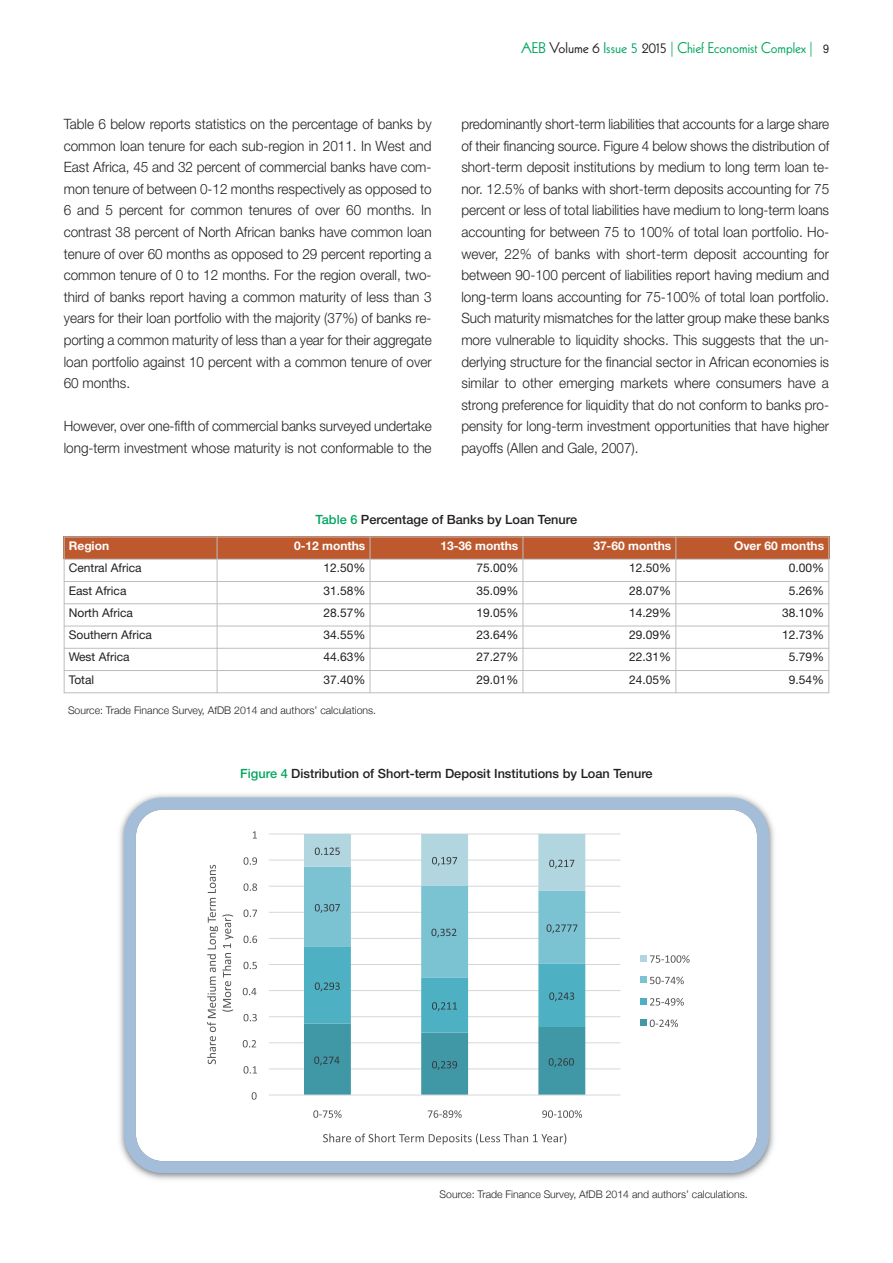
<style>
.page{position:relative;width:893px;height:1263px;background:#fff}
.page>*{position:absolute;margin:0;border:0;box-sizing:border-box;transform-origin:0 0}
.t1{font:15px "Kabel";color:#00a65f}
.t2{font:300 14.25px/21.6px "Helvetica Neue LT";color:#231f20;text-align:justify;scale:.95 1}
.t3{font:500 12.75px "Helvetica Neue LT";color:#231f20}
.t4{font:12px "Helvetica Neue LT";color:#231f20}
.t5{font:700 12px "Helvetica Neue LT";color:#fff}
.t6{font:300 10.5px "Helvetica Neue";color:#231f20}
.s1{color:#231f20}
.s2{font-family:"Helvetica Neue LT";font-size:12px;color:#231f20}
.s3{color:#00a65f}
</style>
<div class="page">
<div style="left:64px;top:537px;width:153px;height:22px;background:#be592d"></div>
<div style="left:217px;top:537px;width:153px;height:22px;background:#be592d"></div>
<div style="left:370px;top:537px;width:153px;height:22px;background:#be592d"></div>
<div style="left:523px;top:537px;width:153px;height:22px;background:#be592d"></div>
<div style="left:676px;top:537px;width:153px;height:22px;background:#be592d"></div>
<hr style="left:64px;top:537px;width:1px;height:156px;background:#bcbdc0">
<hr style="left:217px;top:537px;width:1px;height:156px;background:#bcbdc0">
<hr style="left:370px;top:537px;width:1px;height:156px;background:#bcbdc0">
<hr style="left:523px;top:537px;width:1px;height:156px;background:#bcbdc0">
<hr style="left:675px;top:537px;width:1px;height:156px;background:#bcbdc0">
<hr style="left:828px;top:537px;width:1px;height:156px;background:#bcbdc0">
<hr style="left:64px;top:537px;width:765px;height:1px;background:#bcbdc0">
<hr style="left:64px;top:559px;width:765px;height:1px;background:#bcbdc0">
<hr style="left:64px;top:581px;width:765px;height:1px;background:#bcbdc0">
<hr style="left:64px;top:603px;width:765px;height:1px;background:#bcbdc0">
<hr style="left:64px;top:626px;width:765px;height:1px;background:#bcbdc0">
<hr style="left:64px;top:648px;width:765px;height:1px;background:#bcbdc0">
<hr style="left:64px;top:670px;width:765px;height:1px;background:#bcbdc0">
<hr style="left:64px;top:692px;width:765px;height:1px;background:#bcbdc0">
<img style="left:119px;top:794px;width:655px;height:386px">
<svg style="left:124px;top:797px;width:645px;height:376px"></svg>
<p class="t2" style="left:64px;top:114px;width:389px">Table 6 below reports statistics on the percentage of banks by common loan tenure for each sub-region in 2011. In West and East Africa, 45 and 32 percent of commercial banks have com&shy;mon tenure of between 0-12 months respectively as opposed to 6 and 5 percent for common tenures of over 60 months. In contrast 38 percent of North African banks have common loan tenure of over 60 months as opposed to 29 percent reporting a common tenure of 0 to 12 months. For the region overall, two&shy;third of banks report having a common maturity of less than 3 years for their loan portfolio with the majority (37%) of banks re&shy;porting a common maturity of less than a year for their aggregate loan portfolio against 10 percent with a common tenure of over 60 months.</p>
<p class="t2" style="left:64px;top:417px;width:389px">However, over one-fifth of commercial banks surveyed undertake long-term investment whose maturity is not conformable to the</p>
<p class="t1" style="left:521px;top:43px;width:310px">AEB <span class="s1">Volume 6</span> Issue 5 <span class="s1">2015</span> | Chief Economist Complex | <span class="s2">9</span></p>
<p class="t2" style="left:461px;top:114px;width:389px">predominantly short-term liabilities that accounts for a large share of their financing source. Figure 4 below shows the distribution of short-term deposit institutions by medium to long term loan te&shy;nor. 12.5% of banks with short-term deposits accounting for 75 percent or less of total liabilities have medium to long-term loans accounting for between 75 to 100% of total loan portfolio. Ho&shy;wever, 22% of banks with short-term deposit accounting for between 90-100 percent of liabilities report having medium and long-term loans accounting for 75-100% of total loan portfolio.<br>Such maturity mismatches for the latter group make these banks more vulnerable to liquidity shocks. This suggests that the un&shy;derlying structure for the financial sector in African economies is similar to other emerging markets where consumers have a strong preference for liquidity that do not conform to banks pro&shy;pensity for long-term investment opportunities that have higher payoffs (Allen and Gale, 2007).</p>
<p class="t3" style="left:316px;top:515px;width:263px"><span class="s3">Table 6</span> Percentage of Banks by Loan Tenure</p>
<p class="t5" style="left:69px;top:542px;width:42px">Region</p>
<p class="t5" style="left:294px;top:542px;width:73px">0-12 months</p>
<p class="t5" style="left:440px;top:542px;width:79px">13-36 months</p>
<p class="t5" style="left:593px;top:542px;width:79px">37-60 months</p>
<p class="t5" style="left:734px;top:542px;width:92px">Over 60 months</p>
<p class="t4" style="left:69px;top:564px;width:74px">Central Africa</p>
<p class="t4" style="left:323px;top:564px;width:43px">12.50%</p>
<p class="t4" style="left:476px;top:564px;width:43px">75.00%</p>
<p class="t4" style="left:629px;top:564px;width:43px">12.50%</p>
<p class="t4" style="left:789px;top:564px;width:37px">0.00%</p>
<p class="t4" style="left:69px;top:586px;width:59px">East Africa</p>
<p class="t4" style="left:323px;top:586px;width:43px">31.58%</p>
<p class="t4" style="left:476px;top:586px;width:43px">35.09%</p>
<p class="t4" style="left:629px;top:586px;width:43px">28.07%</p>
<p class="t4" style="left:789px;top:586px;width:37px">5.26%</p>
<p class="t4" style="left:69px;top:608px;width:66px">North Africa</p>
<p class="t4" style="left:323px;top:608px;width:43px">28.57%</p>
<p class="t4" style="left:476px;top:608px;width:43px">19.05%</p>
<p class="t4" style="left:629px;top:608px;width:43px">14.29%</p>
<p class="t4" style="left:782px;top:608px;width:43px">38.10%</p>
<p class="t4" style="left:69px;top:631px;width:85px">Southern Africa</p>
<p class="t4" style="left:323px;top:631px;width:43px">34.55%</p>
<p class="t4" style="left:476px;top:631px;width:43px">23.64%</p>
<p class="t4" style="left:629px;top:631px;width:43px">29.09%</p>
<p class="t4" style="left:782px;top:631px;width:43px">12.73%</p>
<p class="t4" style="left:69px;top:653px;width:62px">West Africa</p>
<p class="t4" style="left:323px;top:653px;width:43px">44.63%</p>
<p class="t4" style="left:476px;top:653px;width:43px">27.27%</p>
<p class="t4" style="left:629px;top:653px;width:43px">22.31%</p>
<p class="t4" style="left:789px;top:653px;width:37px">5.79%</p>
<p class="t4" style="left:69px;top:675px;width:27px">Total</p>
<p class="t4" style="left:323px;top:675px;width:43px">37.40%</p>
<p class="t4" style="left:476px;top:675px;width:43px">29.01%</p>
<p class="t4" style="left:629px;top:675px;width:43px">24.05%</p>
<p class="t4" style="left:789px;top:675px;width:37px">9.54%</p>
<p class="t6" style="left:68px;top:703px;width:310px">Source: Trade Finance Survey, AfDB 2014 and authors’ calculations.</p>
<p class="t3" style="left:240px;top:769px;width:414px"><span class="s3">Figure 4</span> Distribution of Short-term Deposit Institutions by Loan Tenure</p>
<p class="t6" style="left:440px;top:1188px;width:310px">Source: Trade Finance Survey, AfDB 2014 and authors’ calculations.</p>
</div>
